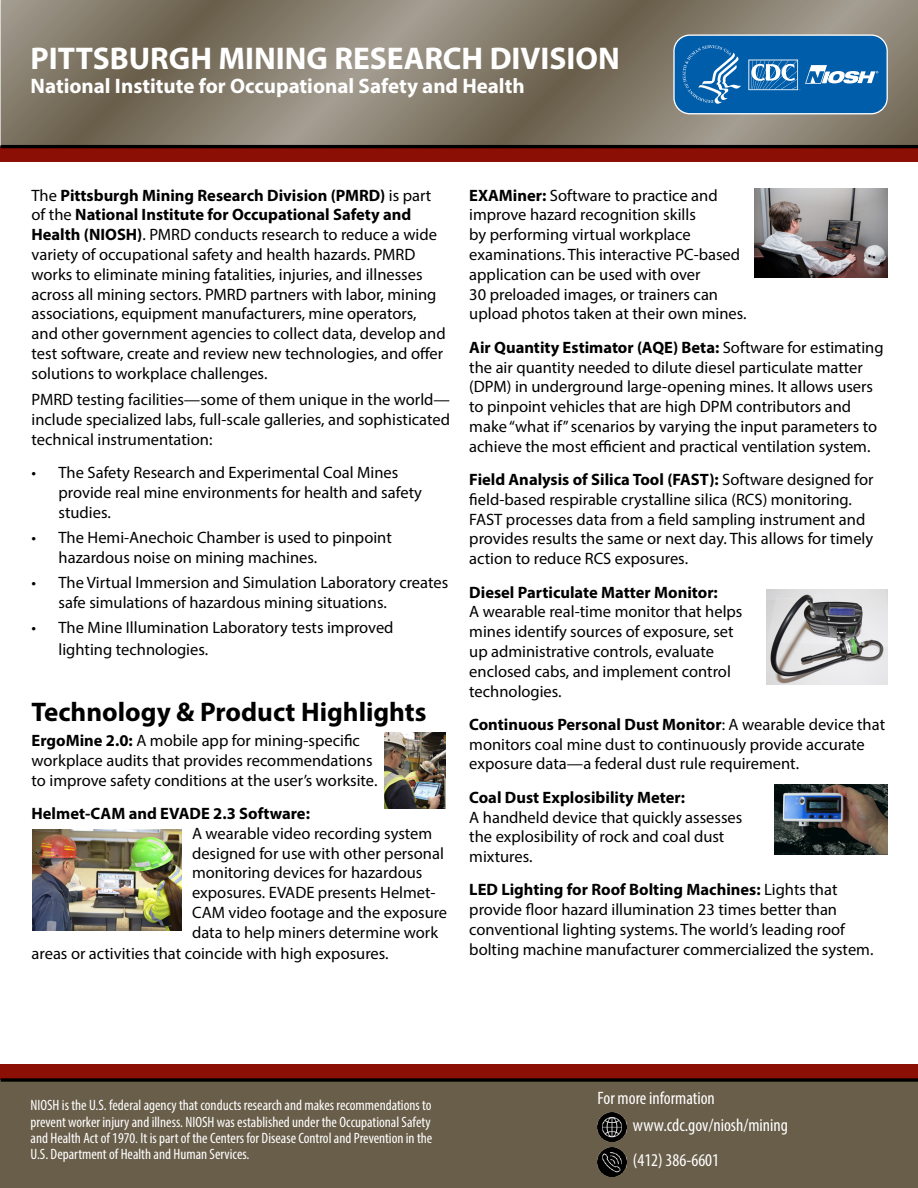
<style>
.page{position:relative;width:918px;height:1188px;background:#fff}
.page>*{position:absolute;margin:0;border:0;box-sizing:border-box;transform-origin:0 0}
.t1{font:700 31.5px "Myriad Pro";color:#fff}
.Bullets{font:700 27px "Myriad Pro";color:#000}
.t2{font:700 21px "Myriad Pro";color:#fff}
.PubNumberBox{font:condensed 18px "Myriad Pro";color:#fff}
.Main_Text{font:16.5px/19.8px "Myriad Pro";color:#000}
.Main_Text-2{font:700 16.5px/19.8px "Myriad Pro";color:#000}
.t3{font:condensed 15px/16.2px "Myriad Pro";color:#fff}
.s1{font-weight:400}
.s2{font-weight:700}
</style>
<div class="page">
<div style="left:1px;top:1080px;width:917px;height:108px;background:#695e4a"></div>
<div style="left:1px;top:1065px;width:917px;height:15px;background:#8b0f04"></div>
<svg style="left:1px;top:1078px;width:917px;height:4px;background:#130806"></svg>
<img style="left:598px;top:1147px;width:29px;height:29px">
<img style="left:598px;top:1112px;width:29px;height:29px">
<svg style="left:1px;top:0;width:917px;height:145px;background:#847b6b"></svg>
<div style="left:1px;top:147px;width:917px;height:15px;background:#8b0f04"></div>
<hr style="left:1px;top:145px;width:917px;height:3px;background:#000">
<svg style="left:673px;top:34px;width:215px;height:80px;background:#2573b4"></svg>
<img style="left:32px;top:830px;width:149px;height:100px">
<img style="left:385px;top:732px;width:61px;height:77px">
<img style="left:766px;top:590px;width:121px;height:95px">
<img style="left:774px;top:784px;width:114px;height:70px">
<img style="left:755px;top:189px;width:132px;height:89px">
<h1 class="t1" style="left:31px;top:38px;width:591px">PITTSBURGH MINING RESEARCH DIVISION</h1>
<p class="t2" style="left:31px;top:72px;width:496px">National Institute for Occupational Safety and Health</p>
<p class="Main_Text-2" style="left:32px;top:185px;width:401px"><span class="s1">The</span> Pittsburgh Mining Research Division (PMRD) <span class="s1">is part of the</span> National Institute for Occupational Safety and</p>
<p class="Main_Text" style="left:32px;top:225px;width:416px"><span class="s2">Health (NIOSH)</span>. PMRD conducts research to reduce a wide variety of occupational safety and health hazards. PMRD works to eliminate mining fatalities, injuries, and illnesses across all mining sectors. PMRD partners with labor, mining associations, equipment manufacturers, mine operators, and other government agencies to collect data, develop and test software, create and review new technologies, and offer solutions to workplace challenges.</p>
<p class="Main_Text" style="left:32px;top:390px;width:420px;text-align:justify">PMRD testing facilities—some of them unique in the world— include specialized labs, full-scale galleries, and sophisticated technical instrumentation:</p>
<p class="Main_Text" style="left:59px;top:463px;width:365px;text-indent:-27px">• The Safety Research and Experimental Coal Mines provide real mine environments for health and safety studies.</p>
<p class="Main_Text" style="left:59px;top:527px;width:335px;text-indent:-27px">• The Hemi-Anechoic Chamber is used to pinpoint hazardous noise on mining machines.</p>
<p class="Main_Text" style="left:59px;top:572px;width:391px;text-indent:-27px">• The Virtual Immersion and Simulation Laboratory creates safe simulations of hazardous mining situations.</p>
<p class="Main_Text" style="left:59px;top:616px;width:337px;line-height:21.6px;text-indent:-27px">• The Mine Illumination Laboratory tests improved lighting technologies.</p>
<p class="Bullets" style="left:32px;top:694px;width:397px">Technology &amp; Product Highlights</p>
<p class="Main_Text" style="left:32px;top:730px;width:347px"><span class="s2">ErgoMine 2.0:</span> A mobile app for mining-specific workplace audits that provides recommendations to improve safety conditions at the user’s worksite.</p>
<p class="Main_Text" style="left:192px;top:803px;width:257px;text-indent:-160px"><span class="s2">Helmet-CAM and EVADE 2.3 Software:<br></span>A wearable video recording system designed for use with other personal monitoring devices for hazardous exposures. EVADE presents Helmet-CAM video footage and the exposure data to help miners determine work</p>
<p class="Main_Text" style="left:32px;top:944px;width:359px">areas or activities that coincide with high exposures.</p>
<p class="Main_Text" style="left:469px;top:185px;width:279px"><span class="s2">EXAMiner:</span> Software to practice and improve hazard recognition skills<br>by performing virtual workplace examinations. This interactive PC-based application can be used with over<br>30 preloaded images, or trainers can upload photos taken at their own mines.</p>
<p class="Main_Text" style="left:469px;top:337px;width:416px"><span class="s2">Air Quantity Estimator (AQE) Beta:</span> Software for estimating the air quantity needed to dilute diesel particulate matter (DPM) in underground large-opening mines. It allows users to pinpoint vehicles that are high DPM contributors and make “what if” scenarios by varying the input parameters to achieve the most efficient and practical ventilation system.</p>
<p class="Main_Text" style="left:469px;top:469px;width:406px"><span class="s2">Field Analysis of Silica Tool (FAST):</span> Software designed for field-based respirable crystalline silica (RCS) monitoring.<br>FAST processes data from a field sampling instrument and provides results the same or next day. This allows for timely action to reduce RCS exposures.</p>
<p class="Main_Text" style="left:469px;top:582px;width:275px"><span class="s2">Diesel Particulate Matter Monitor:<br></span>A wearable real-time monitor that helps mines identify sources of exposure, set up administrative controls, evaluate enclosed cabs, and implement control technologies.</p>
<p class="Main_Text" style="left:469px;top:714px;width:417px"><span class="s2">Continuous Personal Dust Monitor</span>: A wearable device that monitors coal mine dust to continuously provide accurate exposure data—a federal dust rule requirement.</p>
<p class="Main_Text" style="left:469px;top:787px;width:275px"><span class="s2">Coal Dust Explosibility Meter:<br></span>A handheld device that quickly assesses the explosibility of rock and coal dust mixtures.</p>
<p class="Main_Text" style="left:469px;top:880px;width:406px"><span class="s2">LED Lighting for Roof Bolting Machines:</span> Lights that provide floor hazard illumination 23 times better than conventional lighting systems. The world’s leading roof bolting machine manufacturer commercialized the system.</p>
<p class="t3" style="left:31px;top:1097px;width:403px">NIOSH is the U.S. federal agency that conducts research and makes recommendations to prevent worker injury and illness. NIOSH was established under the Occupational Safety and Health Act of 1970. It is part of the Centers for Disease Control and Prevention in the U.S. Department of Health and Human Services.</p>
<p class="PubNumberBox" style="left:598px;top:1087px;width:119px">For more information</p>
<p class="PubNumberBox" style="left:633px;top:1114px;width:157px">www.cdc.gov/niosh/mining</p>
<p class="PubNumberBox" style="left:633px;top:1149px;width:88px">(412) 386-6601</p>
</div>
